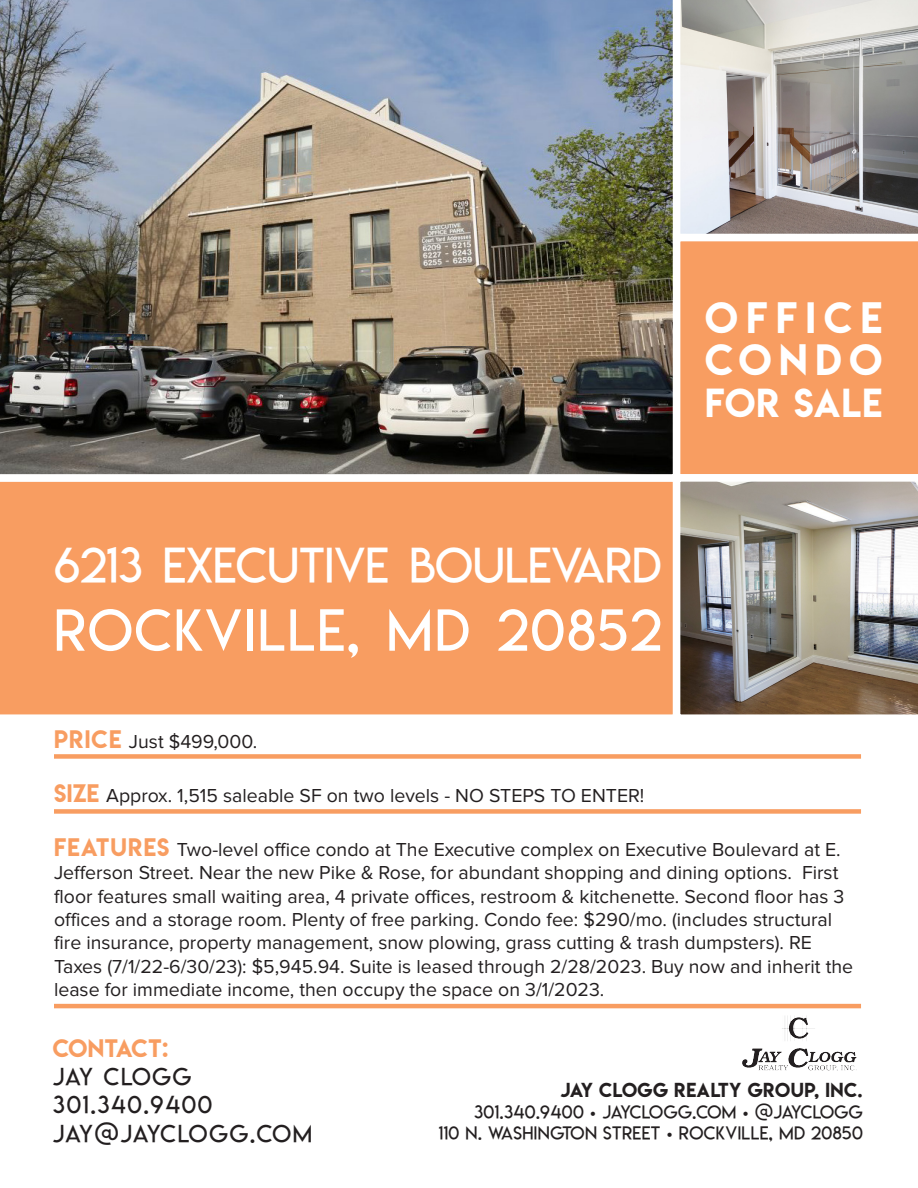
<style>
.page{position:relative;width:918px;height:1188px;background:#fff}
.page>*{position:absolute;margin:0;border:0;box-sizing:border-box;transform-origin:0 0}
.t1{font:57px "Lemon Milklight";letter-spacing:.04em;color:#fff}
.t2{font:48px "Lemon Milklight";color:#fff}
.t3{font:39px/42px "Lemon Milk";letter-spacing:.22em;color:#fff}
.t4{font:36px "Lemon Milk";letter-spacing:.03em;color:#fff}
.t5{font:24px "Lemon Milklight";letter-spacing:.025em;color:#231f20}
.t6{font:24px "Lemon Milklight";letter-spacing:.075em;color:#231f20}
.t7{font:24px "Lemon Milklight";letter-spacing:.05em;color:#231f20}
.t8{font:22.5px "Lemon Milk";letter-spacing:-.005em;color:#f89d61}
.t9{font:19.5px/23.4px "Proxima Nova";color:#231f20}
.t10{font:18px "Lemon Milklight";letter-spacing:.025em;color:#231f20}
.t11{font:18px "Lemon Milk";letter-spacing:.025em;color:#231f20}
.s1{font-family:"Lemon Milk";font-size:22.5px;color:#f89d61}
.s2{font-family:"Gravity"}
</style>
<div class="page">
<div style="left:0;top:482px;width:673px;height:233px;background:#f89d61"></div>
<img style="left:0;top:0;width:673px;height:482px">
<svg style="left:680px;top:0;width:238px;height:234px;background:#afaba9"></svg>
<div style="left:680px;top:241px;width:238px;height:233px;background:#f89d61"></div>
<img style="left:680px;top:481px;width:238px;height:234px">
<img style="left:721px;top:1008px;width:140px;height:63px">
<div style="left:54px;top:754px;width:807px;height:5px;background:#f89d61"></div>
<div style="left:54px;top:809px;width:807px;height:5px;background:#f89d61"></div>
<hr style="left:54px;top:1004px;width:807px;height:4px;background:#f89d61">
<p class="t3" style="left:705px;top:297px;width:178px">OFFICE<br>CONDO</p>
<p class="t4" style="left:705px;top:378px;width:178px">FOR SALE</p>
<p class="t2" style="left:54px;top:536px;width:609px">6213 EXECUTIVE BOULEVARD</p>
<p class="t1" style="left:54px;top:595px;width:609px">ROCKVILLE, MD 20852</p>
<p class="t9" style="left:54px;top:730px;width:205px"><span class="s1">PRICE</span> Just $499,000.</p>
<p class="t9" style="left:54px;top:784px;width:592px"><span class="s1">SIZE</span> Approx. 1,515 saleable SF on two levels - NO STEPS TO ENTER!</p>
<p class="t9" style="left:54px;top:838px;width:801px"><span class="s1">FEATURES</span> Two-level office condo at The Executive complex on Executive Boulevard at E.<br>Jefferson Street. Near the new Pike &amp; Rose, for abundant shopping and dining options. First floor features small waiting area, 4 private offices, restroom &amp; kitchenette. Second floor has 3 offices and a storage room. Plenty of free parking. Condo fee: $290/mo. (includes structural fire insurance, property management, snow plowing, grass cutting &amp; trash dumpsters). RE Taxes (7/1/22-6/30/23): $5,945.94. Suite is leased through 2/28/2023. Buy now and inherit the lease for immediate income, then occupy the space on 3/1/2023.</p>
<p class="t8" style="left:53px;top:1032px;width:117px">CONTACT:</p>
<p class="t7" style="left:53px;top:1062px;width:140px">JAY CLOGG</p>
<p class="t6" style="left:53px;top:1090px;width:161px">301.340.9400</p>
<p class="t5" style="left:53px;top:1119px;width:261px">JAY@JAYCLOGG.COM</p>
<p class="t11" style="left:560px;top:1077px;width:304px">JAY CLOGG REALTY GROUP, INC.</p>
<p class="t10" style="left:474px;top:1101px;width:390px">301.340.9400 <span class="s2">•</span> JAYCLOGG.COM <span class="s2">•</span> @JAYCLOGG</p>
<p class="t10" style="left:439px;top:1122px;width:426px">110 N. WASHINGTON STREET <span class="s2">•</span> ROCKVILLE, MD 20850</p>
</div>
